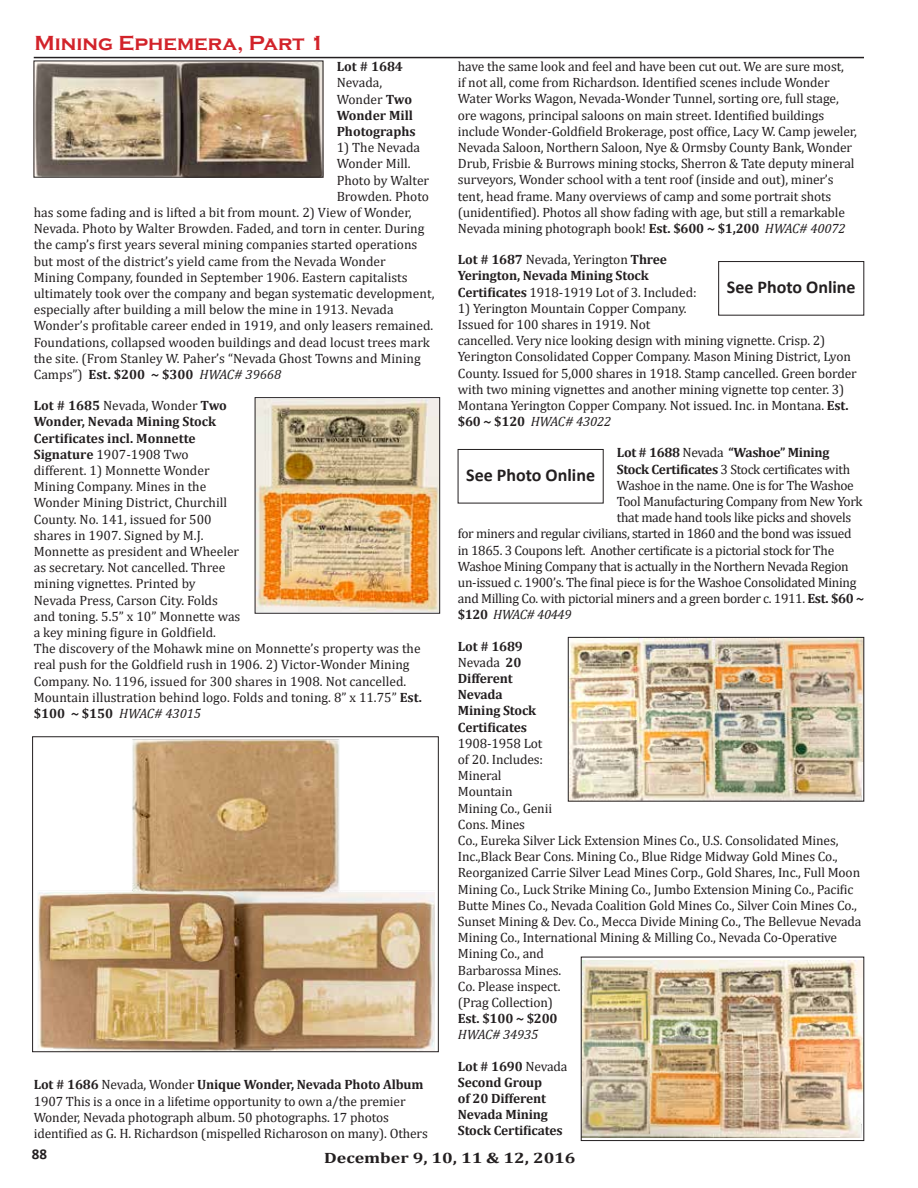
<style>
.page{position:relative;width:918px;height:1188px;background:#fff}
.page>*{position:absolute;margin:0;border:0;box-sizing:border-box;transform-origin:0 0}
.t1{font:700 21px "Copperplate Gothic";color:#d2232a}
.t2{font:700 18px "Calibri";color:#231f20}
.t3{font:700 15px "Cambria";color:#231f20;scale:1.2 1}
.t4{font:700 15px "Calibri";color:#231f20}
.t5{font:13.5px/16.2px "Cambria";letter-spacing:-.01em;color:#231f20}
.t6{font:700 13.5px/16.2px "Cambria";letter-spacing:-.01em;color:#231f20}
.t7{font:italic 13.5px "Cambria";letter-spacing:-.025em;color:#231f20}
.s1{font-weight:400}
.s2{font-weight:400;font-style:italic}
.s3{font-weight:700}
.s4{font-style:italic}
.s5{font-weight:700;font-style:normal}
</style>
<div class="page">
<hr style="left:34px;top:57px;width:830px;height:1px;background:#231f20">
<img style="left:583px;top:960px;width:279px;height:177px">
<div style="left:581px;top:957px;width:283px;height:184px;border:1px solid #231f20"></div>
<img style="left:257px;top:399px;width:181px;height:212px">
<div style="left:255px;top:397px;width:185px;height:216px;border:1px solid #231f20"></div>
<img style="left:36px;top:63px;width:285px;height:112px">
<div style="left:34px;top:61px;width:289px;height:116px;border:1px solid #231f20"></div>
<img style="left:570px;top:639px;width:292px;height:160px">
<div style="left:568px;top:637px;width:296px;height:164px;border:1px solid #231f20"></div>
<img style="left:38px;top:739px;width:396px;height:311px">
<div style="left:32px;top:737px;width:407px;height:315px;border:1px solid #231f20"></div>
<div style="left:718px;top:261px;width:146px;height:54px;border:1px solid #231f20"></div>
<div style="left:458px;top:449px;width:145px;height:54px;border:1px solid #231f20"></div>
<h1 class="t1" style="left:35px;top:31px;width:292px">Mining Ephemera, Part 1</h1>
<p class="t6" style="left:337px;top:58px;width:68px">Lot # 1684</p>
<p class="t6" style="left:337px;top:74px;width:81px"><span class="s1">Nevada,<br>Wonder</span> Two<br>Wonder Mill<br>Photographs</p>
<p class="t5" style="left:337px;top:139px;width:85px">1) The Nevada</p>
<p class="t5" style="left:337px;top:156px;width:75px">Wonder Mill.</p>
<p class="t5" style="left:337px;top:172px;width:94px">Photo by Walter</p>
<p class="t5" style="left:337px;top:188px;width:94px">Browden. Photo</p>
<p class="t5" style="left:34px;top:204px;width:379px">has some fading and is lifted a bit from mount. 2) View of Wonder,</p>
<p class="t5" style="left:34px;top:220px;width:392px">Nevada. Photo by Walter Browden. Faded, and torn in center. During</p>
<p class="t5" style="left:34px;top:237px;width:385px">the camp’s first years several mining companies started operations</p>
<p class="t5" style="left:34px;top:253px;width:353px">but most of the district’s yield came from the Nevada Wonder</p>
<p class="t5" style="left:34px;top:269px;width:375px">Mining Company, founded in September 1906. Eastern capitalists</p>
<p class="t5" style="left:34px;top:285px;width:402px">ultimately took over the company and began systematic development,</p>
<p class="t5" style="left:34px;top:301px;width:361px">especially after building a mill below the mine in 1913. Nevada</p>
<p class="t5" style="left:34px;top:318px;width:401px">Wonder’s profitable career ended in 1919, and only leasers remained.</p>
<p class="t5" style="left:34px;top:334px;width:398px">Foundations, collapsed wooden buildings and dead locust trees mark</p>
<p class="t5" style="left:34px;top:350px;width:388px">the site. (From Stanley W. Paher’s “Nevada Ghost Towns and Mining</p>
<p class="t6" style="left:34px;top:366px;width:249px"><span class="s1">Camps”)</span> Est. $200 ~ $300 <span class="s2">HWAC# 39668</span></p>
<p class="t5" style="left:34px;top:397px;width:390px"><span class="s3">Lot # 1685</span> Nevada, Wonder <span class="s3">Two<br>Wonder, Nevada Mining Stock<br>Certificates incl. Monnette<br>Signature</span> 1907-1908 Two<br>different. 1) Monnette Wonder<br>Mining Company. Mines in the<br>Wonder Mining District, Churchill<br>County. No. 141, issued for 500<br>shares in 1907. Signed by M.J.<br>Monnette as president and Wheeler<br>as secretary. Not cancelled. Three<br>mining vignettes. Printed by<br>Nevada Press, Carson City. Folds<br>and toning. 5.5” x 10” Monnette was<br>a key mining figure in Goldfield.<br>The discovery of the Mohawk mine on Monnette’s property was the real push for the Goldfield rush in 1906. 2) Victor-Wonder Mining Company. No. 1196, issued for 300 shares in 1908. Not cancelled.<br>Mountain illustration behind logo. Folds and toning. 8” x 11.75” <span class="s3">Est. $100 ~ $150</span> <span class="s4">HWAC# 43015</span></p>
<p class="t5" style="left:34px;top:1077px;width:396px"><span class="s3">Lot # 1686</span> Nevada, Wonder <span class="s3">Unique Wonder, Nevada Photo Album </span>1907 This is a once in a lifetime opportunity to own a/the premier Wonder, Nevada photograph album. 50 photographs. 17 photos identified as G. H. Richardson (mispelled Richaroson on many). Others</p>
<p class="t5" style="left:458px;top:58px;width:400px">have the same look and feel and have been cut out. We are sure most,<br>if not all, come from Richardson. Identified scenes include Wonder Water Works Wagon, Nevada-Wonder Tunnel, sorting ore, full stage, ore wagons, principal saloons on main street. Identified buildings include Wonder-Goldfield Brokerage, post office, Lacy W. Camp jeweler, Nevada Saloon, Northern Saloon, Nye &amp; Ormsby County Bank, Wonder Drub, Frisbie &amp; Burrows mining stocks, Sherron &amp; Tate deputy mineral surveyors, Wonder school with a tent roof (inside and out), miner’s tent, head frame. Many overviews of camp and some portrait shots (unidentified). Photos all show fading with age, but still a remarkable Nevada mining photograph book! <span class="s3">Est. $600 ~ $1,200</span> <span class="s4">HWAC# 40072</span></p>
<p class="t6" style="left:458px;top:251px;width:240px">Lot # 1687 <span class="s1">Nevada, Yerington</span> Three<br>Yerington, Nevada Mining Stock<br>Certificates <span class="s1">1918-1919 Lot of 3. Included:</span></p>
<p class="t5" style="left:458px;top:300px;width:400px">1) Yerington Mountain Copper Company.<br>Issued for 100 shares in 1919. Not<br>cancelled. Very nice looking design with mining vignette. Crisp. 2)<br>Yerington Consolidated Copper Company. Mason Mining District, Lyon County. Issued for 5,000 shares in 1918. Stamp cancelled. Green border with two mining vignettes and another mining vignette top center. 3)<br>Montana Yerington Copper Company. Not issued. Inc. in Montana. <span class="s3">Est. $60 ~ $120</span> <span class="s4">HWAC# 43022</span></p>
<p class="t6" style="left:617px;top:444px;width:214px">Lot # 1688 <span class="s1">Nevada</span> “Washoe” Mining</p>
<p class="t5" style="left:617px;top:461px;width:235px"><span class="s3">Stock Certificates</span> 3 Stock certificates with</p>
<p class="t5" style="left:617px;top:477px;width:238px">Washoe in the name. One is for The Washoe</p>
<p class="t5" style="left:617px;top:493px;width:247px">Tool Manufacturing Company from New York</p>
<p class="t5" style="left:617px;top:509px;width:236px">that made hand tools like picks and shovels</p>
<p class="t5" style="left:458px;top:526px;width:395px">for miners and regular civilians, started in 1860 and the bond was issued</p>
<p class="t5" style="left:458px;top:542px;width:378px">in 1865. 3 Coupons left. Another certificate is a pictorial stock for The</p>
<p class="t5" style="left:458px;top:558px;width:392px">Washoe Mining Company that is actually in the Northern Nevada Region</p>
<p class="t5" style="left:458px;top:574px;width:400px">un-issued c. 1900’s. The final piece is for the Washoe Consolidated Mining</p>
<p class="t5" style="left:458px;top:590px;width:408px">and Milling Co. with pictorial miners and a green border c. 1911. <span class="s3">Est. $60 ~</span></p>
<p class="t7" style="left:458px;top:605px;width:115px"><span class="s5">$120</span> HWAC# 40449</p>
<p class="t6" style="left:458px;top:637px;width:80px">Lot # 1689<br><span class="s1">Nevada</span> 20<br>Different<br>Nevada<br>Mining Stock<br>Certificates</p>
<p class="t5" style="left:458px;top:735px;width:405px">1908-1958 Lot<br>of 20. Includes:<br>Mineral<br>Mountain<br>Mining Co., Genii<br>Cons. Mines<br>Co., Eureka Silver Lick Extension Mines Co., U.S. Consolidated Mines, Inc.,Black Bear Cons. Mining Co., Blue Ridge Midway Gold Mines Co., Reorganized Carrie Silver Lead Mines Corp., Gold Shares, Inc., Full Moon Mining Co., Luck Strike Mining Co., Jumbo Extension Mining Co., Pacific Butte Mines Co., Nevada Coalition Gold Mines Co., Silver Coin Mines Co., Sunset Mining &amp; Dev. Co., Mecca Divide Mining Co., The Bellevue Nevada Mining Co., International Mining &amp; Milling Co., Nevada Co-Operative Mining Co., and<br>Barbarossa Mines.<br>Co. Please inspect.<br>(Prag Collection)</p>
<p class="t6" style="left:458px;top:1010px;width:101px">Est. $100 ~ $200</p>
<p class="t7" style="left:458px;top:1025px;width:82px">HWAC# 34935</p>
<p class="t6" style="left:458px;top:1057px;width:111px">Lot # 1690 <span class="s1">Nevada<br></span>Second Group<br>of 20 Different<br>Nevada Mining<br>Stock Certificates</p>
<h2 class="t2" style="left:727px;top:275px;width:130px">See Photo Online</h2>
<h2 class="t2" style="left:466px;top:462px;width:130px">See Photo Online</h2>
<p class="t4" style="left:32px;top:1144px;width:17px">88</p>
<p class="t3" style="left:324px;top:1147px;width:211px">December 9, 10, 11 &amp; 12, 2016</p>
</div>
